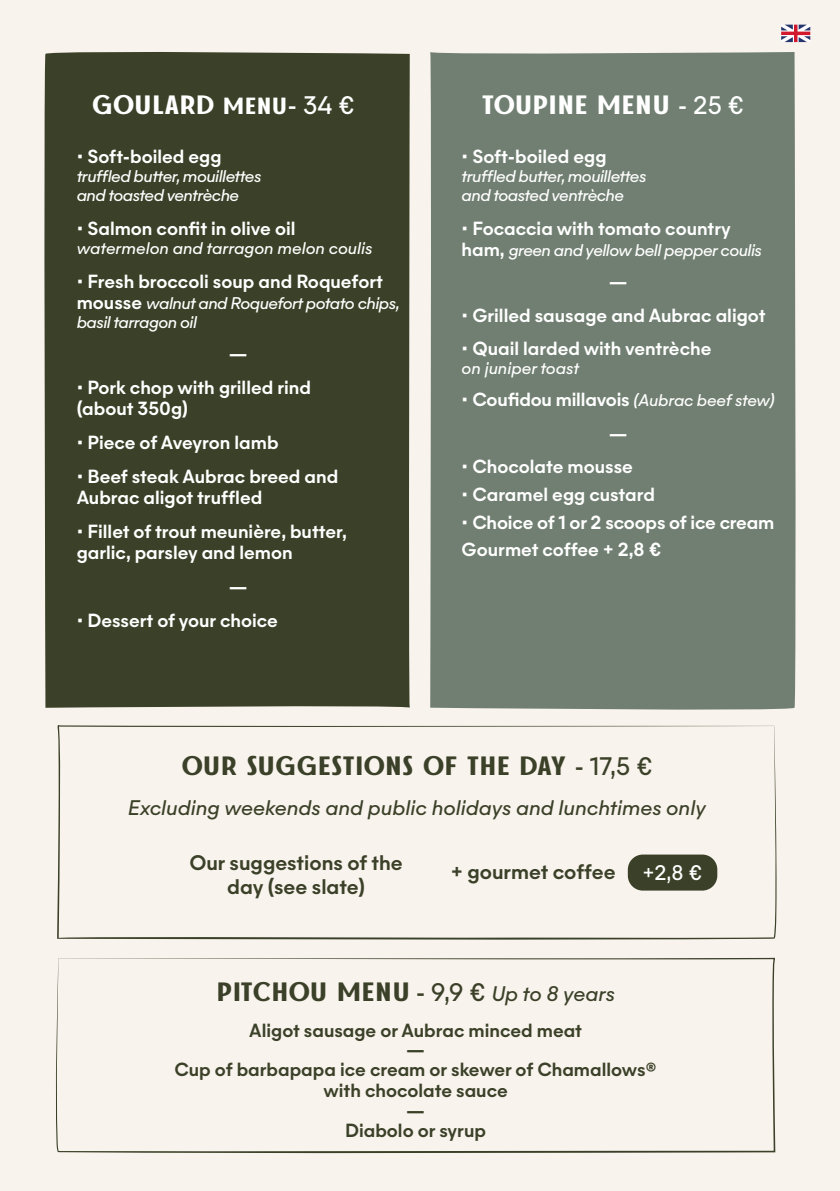
<style>
.page{position:relative;width:840px;height:1191px;background:#fff}
.page>*{position:absolute;margin:0;border:0;box-sizing:border-box;transform-origin:0 0}
.t1{font:36px "MADE The Artist Sans";letter-spacing:-.02em;color:#3b4128}
.t2{font:36px "MADE The Artist Sans";letter-spacing:-.01em;color:#fff}
.t3{font:italic 20px "Majorant";color:#3b4128}
.t4{font:500 20px/24px "Majorant";color:#3b4128;text-align:center}
.t5{font:20px "Majorant";color:#fff}
.t6{font:500 18px/21.6px "Majorant";color:#fff}
.t7{font:500 18px/19.6px "Majorant";color:#3b4128;text-align:center}
.t8{font:italic 16px/19.2px "Majorant";letter-spacing:-.03em;color:#fff}
.t9{font:italic 16px "Majorant";color:#fff}
.s1{font-size:31.8px}
.s2{font-family:"Majorant";font-size:24px}
.s3{font-weight:500;font-style:normal;font-size:18px}
.s4{font-weight:400;font-style:italic;font-size:16px}
.s5{font-family:"Majorant";font-style:italic;font-size:20px}
</style>
<div class="page">
<div style="left:0;top:0;width:839px;height:1191px;background:#f9f3ed"></div>
<svg style="left:56px;top:957px;width:718px;height:196px"></svg>
<div style="left:430px;top:52px;width:366px;height:658px;background:#707f71"></div>
<div style="left:44px;top:52px;width:366px;height:656px;background:#3b4128"></div>
<svg style="left:57px;top:725px;width:719px;height:215px"></svg>
<div style="left:627px;top:854px;width:90px;height:36px;background:#3b4128;border-radius:15px"></div>
<svg style="left:781px;top:25px;width:28px;height:17px"></svg>
<h1 class="t2" style="left:91px;top:75px;width:265px">goulard <span class="s1">menu</span><span class="s2">- 34 €</span></h1>
<p class="t6" style="left:77px;top:145px;width:146px">• Soft-boiled egg</p>
<p class="t8" style="left:77px;top:166px;width:186px">truffled butter, mouillettes and toasted ventrèche</p>
<p class="t6" style="left:77px;top:217px;width:220px">• Salmon confit in olive oil</p>
<p class="t9" style="left:77px;top:238px;width:297px">watermelon and tarragon melon coulis</p>
<p class="t6" style="left:77px;top:270px;width:307px">• Fresh broccoli soup and Roquefort</p>
<p class="t8" style="left:77px;top:294px;width:324px"><span class="s3">mousse</span> walnut and Roquefort potato chips, basil tarragon oil</p>
<p class="t6" style="left:228px;top:343px;width:20px">—</p>
<p class="t6" style="left:77px;top:376px;width:236px">• Pork chop with grilled rind (about 350g)</p>
<p class="t6" style="left:77px;top:431px;width:203px">• Piece of Aveyron lamb</p>
<p class="t6" style="left:77px;top:465px;width:263px">• Beef steak Aubrac breed and<br>Aubrac aligot truffled</p>
<p class="t6" style="left:77px;top:520px;width:271px">• Fillet of trout meunière, butter, garlic, parsley and lemon</p>
<p class="t6" style="left:228px;top:575px;width:20px">—</p>
<p class="t6" style="left:77px;top:609px;width:203px">• Dessert of your choice</p>
<h1 class="t2" style="left:481px;top:75px;width:264px">toupine menu <span class="s2">- 25 €</span></h1>
<p class="t6" style="left:461px;top:145px;width:146px">• Soft-boiled egg</p>
<p class="t8" style="left:461px;top:166px;width:186px">truffled butter, mouillettes and toasted ventrèche</p>
<p class="t6" style="left:461px;top:217px;width:271px">• Focaccia with tomato country</p>
<p class="t8" style="left:461px;top:241px;width:301px"><span class="s3">ham,</span> green and yellow bell pepper coulis</p>
<p class="t6" style="left:608px;top:271px;width:20px">—</p>
<p class="t6" style="left:461px;top:304px;width:305px">• Grilled sausage and Aubrac aligot</p>
<p class="t6" style="left:461px;top:338px;width:251px">• Quail larded with ventrèche</p>
<p class="t9" style="left:461px;top:358px;width:119px">on juniper toast</p>
<p class="t6" style="left:461px;top:383px;width:314px;line-height:33.6px;text-align:center">• Coufidou millavois <span class="s4">(Aubrac beef stew) </span>—</p>
<p class="t6" style="left:461px;top:456px;width:173px">• Chocolate mousse</p>
<p class="t6" style="left:461px;top:483px;width:195px">• Caramel egg custard</p>
<p class="t6" style="left:461px;top:508px;width:314px;line-height:27.6px">• Choice of 1 or 2 scoops of ice cream<br>Gourmet coffee + 2,8 €</p>
<h1 class="t1" style="left:181px;top:735px;width:473px">our suggestions of the day <span class="s2">- 17,5 €</span></h1>
<p class="t3" style="left:128px;top:795px;width:579px">Excluding weekends and public holidays and lunchtimes only</p>
<p class="t4" style="left:189px;top:851px;width:215px">Our suggestions of the day (see slate)</p>
<p class="t4" style="left:451px;top:859px;width:166px">+ gourmet coffee</p>
<p class="t5" style="left:642px;top:859px;width:61px">+2,8 €</p>
<h1 class="t1" style="left:216px;top:961px;width:400px">pitchou menu <span class="s2">- 9,9 €</span> <span class="s5">Up to 8 years</span></h1>
<p class="t7" style="left:174px;top:1020px;width:483px">Aligot sausage or Aubrac minced meat<br>—<br>Cup of barbapapa ice cream or skewer of Chamallows®</p>
<p class="t7" style="left:323px;top:1081px;width:186px">with chocolate sauce —<br>Diabolo or syrup</p>
</div>
